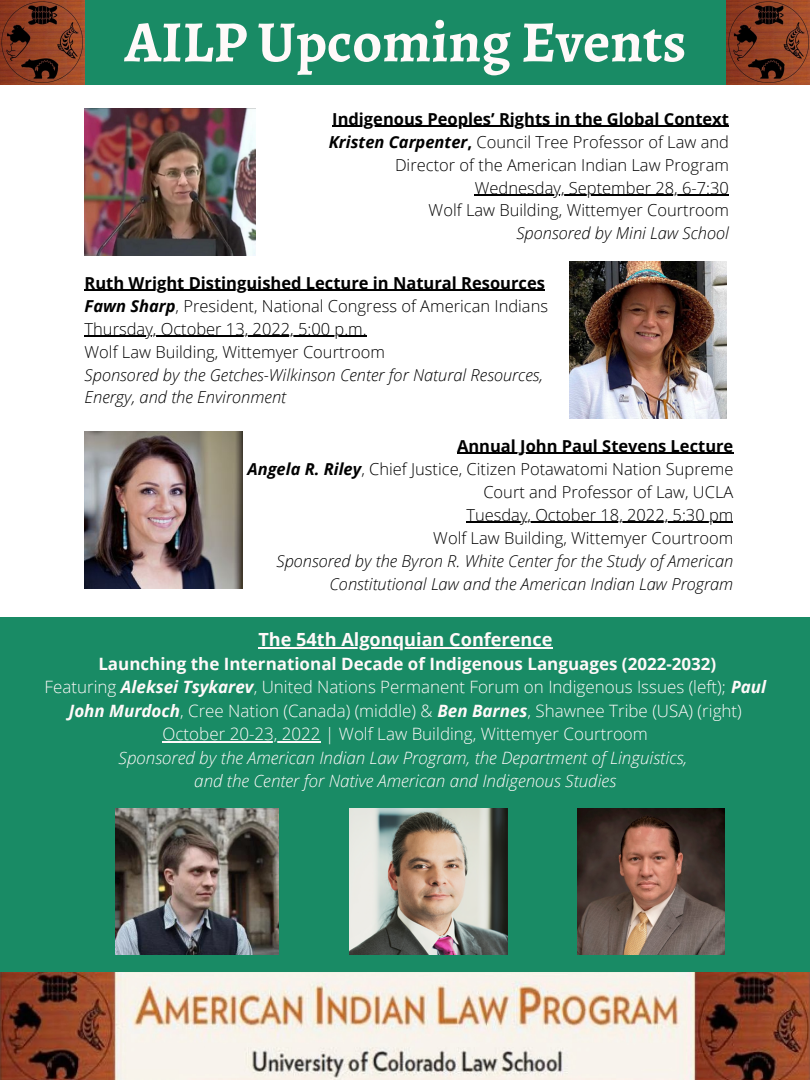
<style>
.page{position:relative;width:810px;height:1080px;background:#fff}
.page>*{position:absolute;margin:0;border:0;box-sizing:border-box;transform-origin:0 0}
.t1{font:700 58.44px "Alegreya";color:#fff9f9}
.t2{font:700 18.12px "Open Sans";color:#fff9f9}
.t3{font:300 17px/23.4px "Open Sans";color:#fff9f9;text-align:center}
.t4{font:italic 300 17px/23.4px "Open Sans";color:#fff9f9;text-align:center}
.t5{font:300 16.5px/23px "Open Sans";color:#000;text-align:right}
.t6{font:italic 300 16.5px/23px "Open Sans";color:#000}
.s1{font-weight:700}
.s2{font-weight:700;font-style:italic}
</style>
<div class="page">
<div style="left:0;top:0;width:810px;height:84px;background:#198b65"></div>
<div style="left:0;top:617px;width:810px;height:356px;background:#198b65"></div>
<img style="left:349px;top:809px;width:159px;height:146px">
<img style="left:116px;top:809px;width:163px;height:145px">
<img style="left:578px;top:808px;width:146px;height:147px">
<img style="left:0;top:973px;width:810px;height:107px">
<img style="left:0;top:0;width:84px;height:84px">
<img style="left:726px;top:0;width:84px;height:84px">
<hr style="left:258px;top:647px;width:294px;height:1px;background:#fff9f9">
<hr style="left:163px;top:741px;width:158px;height:2px;background:#fff9f9">
<img style="left:85px;top:108px;width:170px;height:147px">
<img style="left:569px;top:261px;width:157px;height:157px">
<img style="left:85px;top:431px;width:157px;height:158px">
<hr style="left:85px;top:290px;width:460px;height:1px;background:#000">
<hr style="left:85px;top:336px;width:282px;height:1px;background:#000">
<hr style="left:332px;top:126px;width:397px;height:1px;background:#000">
<hr style="left:475px;top:194px;width:254px;height:2px;background:#000">
<hr style="left:457px;top:453px;width:276px;height:1px;background:#000">
<hr style="left:466px;top:522px;width:267px;height:1px;background:#000">
<h1 class="t1" style="left:125px;top:2px;width:563px">AILP Upcoming Events</h1>
<p class="t5" style="left:329px;top:107px;width:402px"><span class="s1">Indigenous Peoples’ Rights in the Global Context </span><span class="s2">Kristen Carpenter</span><span class="s1">,</span> Council Tree Professor of Law and Director of the American Indian Law Program Wednesday, September 28, 6-7:30<br>Wolf Law Building, Wittemyer Courtroom</p>
<p class="t6" style="left:516px;top:222px;width:214px">Sponsored by Mini Law School</p>
<p class="t5" style="left:85px;top:271px;width:465px;text-align:left"><span class="s1">Ruth Wright Distinguished Lecture in Natural Resources </span><span class="s2">Fawn Sharp</span>, President, National Congress of American Indians Thursday, October 13, 2022, 5:00 p.m.<br>Wolf Law Building, Wittemyer Courtroom</p>
<p class="t6" style="left:85px;top:363px;width:460px">Sponsored by the Getches-Wilkinson Center for Natural Resources,<br>Energy, and the Environment</p>
<p class="t5" style="left:247px;top:434px;width:487px"><span class="s1">Annual John Paul Stevens Lecture<br></span><span class="s2">Angela R. Riley</span>, Chief Justice, Citizen Potawatomi Nation Supreme Court and Professor of Law, UCLA<br>Tuesday, October 18, 2022, 5:30 pm<br>Wolf Law Building, Wittemyer Courtroom</p>
<p class="t6" style="left:276px;top:549px;width:458px;text-align:right">Sponsored by the Byron R. White Center for the Study of American<br>Constitutional Law and the American Indian Law Program</p>
<p class="t2" style="left:258px;top:627px;width:296px">The 54th Algonquian Conference</p>
<p class="t3" style="left:45px;top:652px;width:723px"><span class="s1">Launching the International Decade of Indigenous Languages (2022-2032)<br></span>Featuring <span class="s2">Aleksei Tsykarev</span>, United Nations Permanent Forum on Indigenous Issues (left); <span class="s2">Paul John Murdoch</span>, Cree Nation (Canada) (middle) &amp; <span class="s2">Ben Barnes</span>, Shawnee Tribe (USA) (right)<br>October 20-23, 2022 | Wolf Law Building, Wittemyer Courtroom</p>
<p class="t4" style="left:119px;top:745px;width:570px">Sponsored by the American Indian Law Program, the Department of Linguistics, and the Center for Native American and Indigenous Studies</p>
</div>
